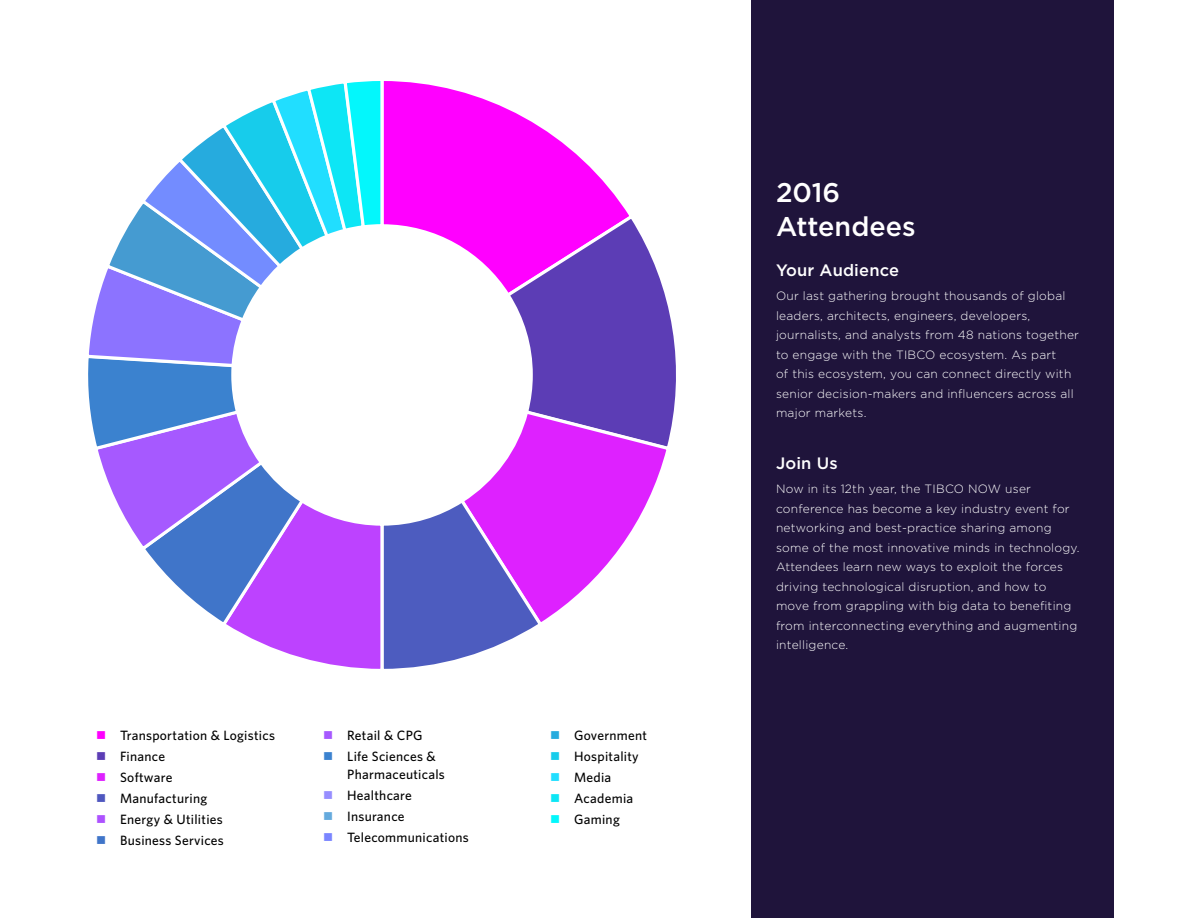
<style>
.page{position:relative;width:1188px;height:918px;background:#fff}
.page>*{position:absolute;margin:0;border:0;box-sizing:border-box;transform-origin:0 0}
.t1{font:500 27px/34.5px "Gotham";color:#fff}
.t2{font:500 16.5px "Gotham";letter-spacing:.01em;color:#fff}
.t3{font:500 13.5px/18px "Whitney HTF";letter-spacing:.02em;color:#000}
.t4{font:300 12px/19.5px "Gotham";letter-spacing:.02em;color:#fff}
.s1{color:#f0f}
.s2{color:#5c3db5}
.s3{color:#de21ff}
.s4{color:#4f57bf}
.s5{color:#ad52ff}
.s6{color:#4075c9}
.s7{color:#a659ff}
.s8{color:#3b82cf}
.s9{color:#978eff}
.s10{color:#65aadd}
.s11{color:#7a85ff}
.s12{color:#26abde}
.s13{color:#17cceb}
.s14{color:#21deff}
.s15{color:#0de6f5}
.s16{color:#03f7fc}
</style>
<div class="page">
<div style="left:752px;top:0;width:362px;height:918px;background:#1f143b"></div>
<svg style="left:88px;top:81px;width:588px;height:588px"></svg>
<p class="t3" style="left:96px;top:726px;width:180px"><span class="s1">■</span> Transportation &amp; Logistics</p>
<p class="t3" style="left:96px;top:747px;width:71px"><span class="s2">■</span> Finance</p>
<p class="t3" style="left:96px;top:768px;width:78px"><span class="s3">■</span> Software</p>
<p class="t3" style="left:96px;top:789px;width:113px"><span class="s4">■</span> Manufacturing</p>
<p class="t3" style="left:96px;top:810px;width:128px"><span class="s5">■</span> Energy &amp; Utilities</p>
<p class="t3" style="left:96px;top:831px;width:129px"><span class="s6">■</span> Business Services</p>
<p class="t3" style="left:323px;top:726px;width:101px"><span class="s7">■</span> Retail &amp; CPG</p>
<p class="t3" style="left:347px;top:747px;width:99px;text-indent:-24px"><span class="s8">■</span> Life Sciences &amp;<br>Pharmaceuticals</p>
<p class="t3" style="left:323px;top:786px;width:90px"><span class="s9">■</span> Healthcare</p>
<p class="t3" style="left:323px;top:807px;width:83px"><span class="s10">■</span> Insurance</p>
<p class="t3" style="left:323px;top:828px;width:147px"><span class="s11">■</span> Telecommunications</p>
<p class="t3" style="left:550px;top:726px;width:99px"><span class="s12">■</span> Government</p>
<p class="t3" style="left:550px;top:747px;width:90px"><span class="s13">■</span> Hospitality</p>
<p class="t3" style="left:550px;top:768px;width:63px"><span class="s14">■</span> Media</p>
<p class="t3" style="left:550px;top:789px;width:85px"><span class="s15">■</span> Academia</p>
<p class="t3" style="left:550px;top:810px;width:71px"><span class="s16">■</span> Gaming</p>
<h1 class="t1" style="left:776px;top:174px;width:141px">2016<br>Attendees</h1>
<h2 class="t2" style="left:776px;top:259px;width:125px">Your Audience</h2>
<p class="t4" style="left:776px;top:286px;width:305px">Our last gathering brought thousands of global leaders, architects, engineers, developers, journalists, and analysts from 48 nations together to engage with the TIBCO ecosystem. As part<br>of this ecosystem, you can connect directly with senior decision-makers and influencers across all major markets.</p>
<h2 class="t2" style="left:776px;top:453px;width:63px">Join Us</h2>
<p class="t4" style="left:776px;top:479px;width:305px">Now in its 12th year, the TIBCO NOW user conference has become a key industry event for networking and best-practice sharing among some of the most innovative minds in technology.<br>Attendees learn new ways to exploit the forces driving technological disruption, and how to move from grappling with big data to benefiting from interconnecting everything and augmenting intelligence.</p>
</div>
